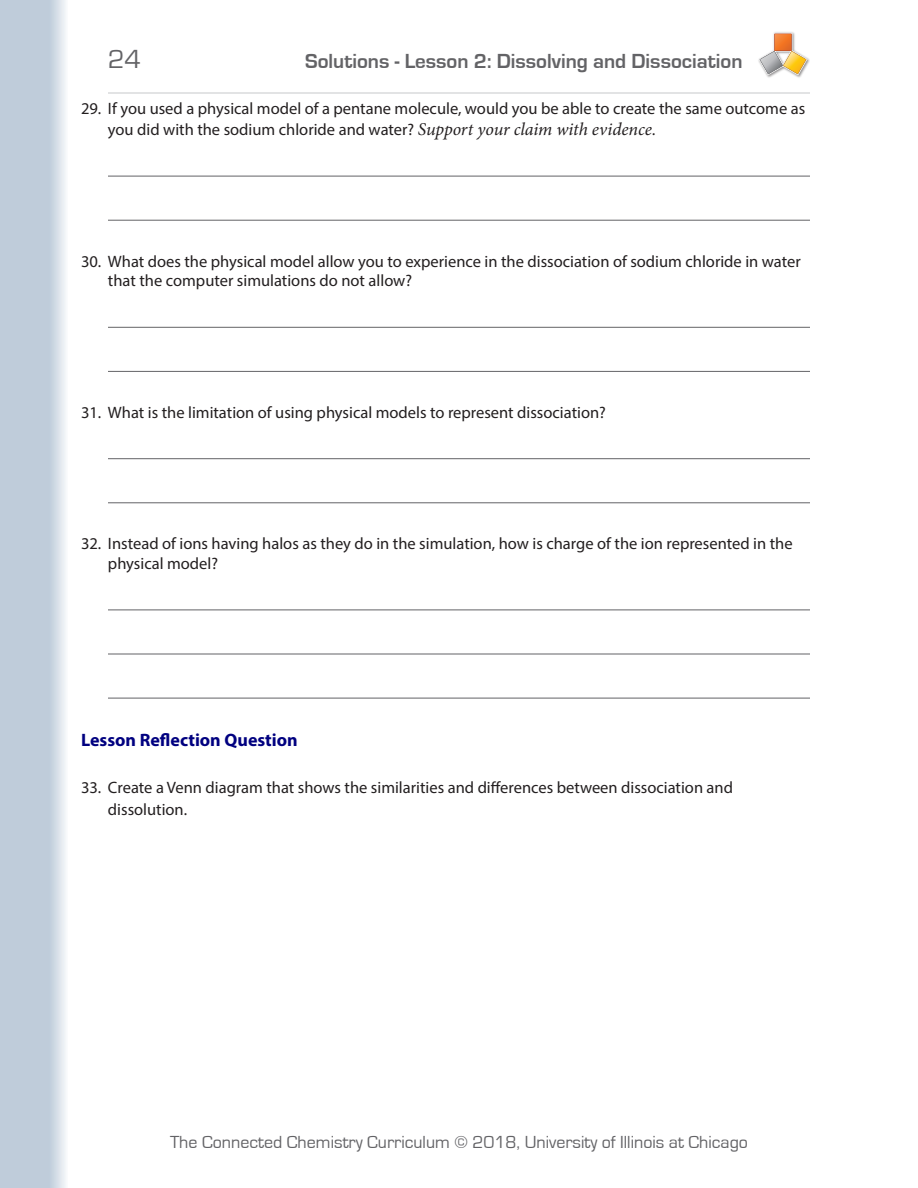
<style>
.page{position:relative;width:918px;height:1188px;background:#fff}
.page>*{position:absolute;margin:0;border:0;box-sizing:border-box;transform-origin:0 0}
.t1{font:27px "Eurostile";color:#636366}
.t2{font:700 21px "Eurostile";color:#636366}
.t3{font:18px "Eurostile";color:#636366}
.t4{font:700 18px "Myriad Pro";color:#000080}
.t5{font:16.5px/21.6px "Myriad Pro";color:#231f20}
.s1{font-family:"Minion Pro";font-style:italic;font-size:18px}
.s2{font-style:inherit}
</style>
<div class="page">
<svg style="left:0;top:0;width:66px;height:1188px;background:#c5d1dd"></svg>
<img style="left:766px;top:32px;width:44px;height:46px">
<svg style="left:758px;top:33px;width:50px;height:42px"></svg>
<hr style="left:108px;top:93px;width:702px;height:1px;background:#c7c8ca">
<hr style="left:108px;top:176px;width:702px;height:1px;background:#636366">
<hr style="left:108px;top:220px;width:702px;height:1px;background:#636366">
<hr style="left:108px;top:327px;width:702px;height:1px;background:#636366">
<hr style="left:108px;top:371px;width:702px;height:1px;background:#636366">
<hr style="left:108px;top:458px;width:702px;height:1px;background:#636366">
<hr style="left:108px;top:502px;width:702px;height:1px;background:#636366">
<hr style="left:108px;top:610px;width:702px;height:1px;background:#636366">
<hr style="left:108px;top:654px;width:702px;height:1px;background:#636366">
<hr style="left:108px;top:698px;width:702px;height:1px;background:#636366">
<h1 class="t1" style="left:108px;top:44px;width:35px">24</h1>
<p class="t2" style="left:305px;top:49px;width:439px">Solutions - Lesson 2: Dissolving and Dissociation</p>
<p class="t5" style="left:108px;top:97px;width:699px;text-indent:-27px">29. If you used a physical model of a pentane molecule, would you be able to create the same outcome as you did with the sodium chloride and water? <span class="s1">Support your claim with evidence.</span></p>
<p class="t5" style="left:108px;top:251px;width:694px;line-height:19.8px;text-indent:-27px">30. What does the physical model allow you to experience in the dissociation of sodium chloride in water that the computer simulations do not allow?</p>
<p class="t5" style="left:81px;top:401px;width:526px">31. What is the limitation of using physical models to represent dissociation?</p>
<p class="t5" style="left:108px;top:534px;width:686px;line-height:19.8px;text-indent:-27px">32. Instead of ions having halos as they do in the simulation, how is charge of the ion represented in the physical model?</p>
<p class="t4" style="left:81px;top:729px;width:218px">Lesson Reflection Question</p>
<p class="t5" style="left:108px;top:777px;width:627px;text-indent:-27px">33. Create a Venn diagram that shows the similarities and differences between dissociation and dissolution.</p>
<p class="t3" style="left:170px;top:1132px;width:579px">The Connected Chemistry Curriculum © 201<span class="s2">8</span>, University of Illinois at Chicago</p>
</div>
